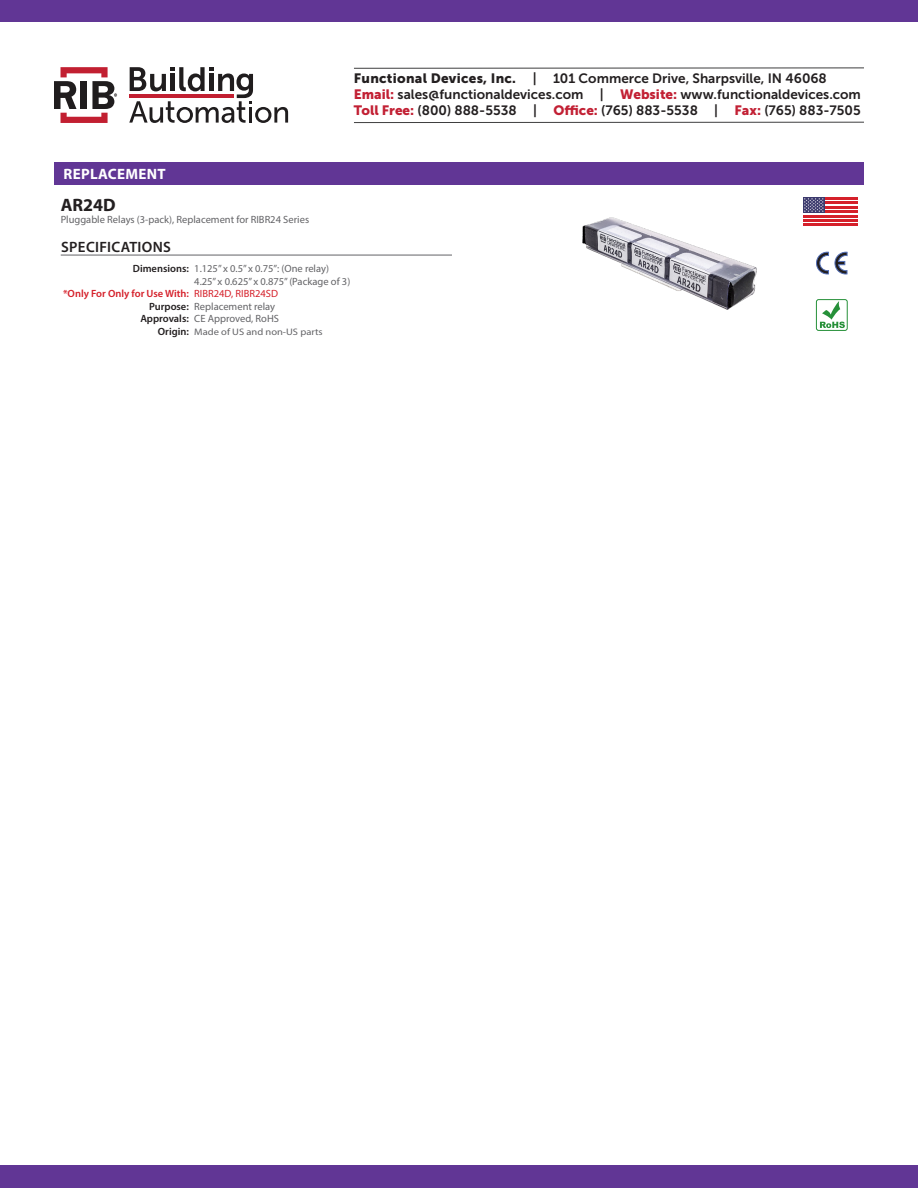
<style>
.page{position:relative;width:918px;height:1188px;background:#fff}
.page>*{position:absolute;margin:0;border:0;box-sizing:border-box;transform-origin:0 0}
.t1{font:700 18px "Myriad Pro";color:#231f20}
.t2{font:600 15px "Myriad Pro";letter-spacing:.02em;color:#231f20}
.t3{font:700 15px "Myriad Pro";letter-spacing:.02em;color:#fff}
.t4{font:13.5px/15.8px "Museo Sans 700";color:#231f20}
.t5{font:10.5px "Myriad Pro";color:#636366}
.t6{font:600 10.5px "Myriad Pro";color:#231f20}
.t7{font:600 10.5px "Myriad Pro";color:#d5202a}
.t8{font:10.5px "Myriad Pro";color:#d5202a}
.t9{font:9.45px "Myriad Pro";color:#636366;scale:1.11 1}
.s1{font-family:"Museo Sans 900"}
.s2{font-family:"Museo Sans 900";color:#c22034}
</style>
<div class="page">
<svg style="left:54px;top:67px;width:63px;height:56px"></svg>
<svg style="left:129px;top:67px;width:159px;height:56px"></svg>
<hr style="left:354px;top:122px;width:510px;height:1px;background:#3e3e3f">
<hr style="left:354px;top:68px;width:510px;height:1px;background:#3e3e3f">
<div style="left:0;top:1165px;width:918px;height:23px;background:#613695"></div>
<div style="left:0;top:0;width:918px;height:22px;background:#613695"></div>
<hr style="left:61px;top:255px;width:391px;height:1px;background:#636366">
<img style="left:582px;top:217px;width:175px;height:93px">
<div style="left:54px;top:162px;width:810px;height:22px;background:#613695"></div>
<svg style="left:803px;top:201px;width:54px;height:23px"></svg>
<hr style="left:803px;top:197px;width:54px;height:3px;background:#d5202a">
<hr style="left:803px;top:202px;width:54px;height:2px;background:#d5202a">
<hr style="left:803px;top:206px;width:54px;height:2px;background:#d5202a">
<hr style="left:803px;top:211px;width:54px;height:2px;background:#d5202a">
<hr style="left:803px;top:215px;width:54px;height:2px;background:#d5202a">
<hr style="left:803px;top:219px;width:54px;height:3px;background:#d5202a">
<hr style="left:803px;top:224px;width:54px;height:2px;background:#d5202a">
<div style="left:803px;top:197px;width:22px;height:16px;background:#3c3a6e"></div>
<svg style="left:804px;top:198px;width:20px;height:14px"></svg>
<svg style="left:835px;top:252px;width:12px;height:22px"></svg>
<svg style="left:816px;top:252px;width:13px;height:22px"></svg>
<svg style="left:820px;top:301px;width:25px;height:27px"></svg>
<div style="left:816px;top:299px;width:32px;height:32px;border:1px solid #269039;border-radius:2px"></div>
<p class="t3" style="left:64px;top:164px;width:104px">REPLACEMENT</p>
<p class="t1" style="left:61px;top:193px;width:56px">AR24D</p>
<p class="t5" style="left:61px;top:213px;width:250px">Pluggable Relays (3-pack), Replacement for RIBR24 Series</p>
<p class="t2" style="left:61px;top:237px;width:111px">SPECIFICATIONS</p>
<p class="t4" style="left:354px;top:71px;width:509px"><span class="s1">Functional Devices, Inc.</span> | 101 Commerce Drive, Sharpsville, IN 46068<br><span class="s2">Email:</span> sales@functionaldevices.com | <span class="s2">Website:</span> www.functionaldevices.com<br><span class="s2">Toll Free:</span> (800) 888-5538 | <span class="s2">Office:</span> (765) 883-5538 | <span class="s2">Fax:</span> (765) 883-7505</p>
<p class="t5" style="left:194px;top:262px;width:136px">1.125” x 0.5” x 0.75”: (One relay)</p>
<p class="t5" style="left:194px;top:275px;width:158px">4.25” x 0.625” x 0.875” (Package of 3)</p>
<p class="t8" style="left:194px;top:287px;width:85px">RIBR24D, RIBR24SD</p>
<p class="t5" style="left:194px;top:300px;width:82px">Replacement relay</p>
<p class="t5" style="left:194px;top:312px;width:86px">CE Approved, RoHS</p>
<p class="t9" style="left:194px;top:326px;width:117px">Made of US and non-US parts</p>
<p class="t6" style="left:133px;top:262px;width:58px">Dimensions:</p>
<p class="t7" style="left:63px;top:287px;width:127px">*Only For Only for Use With:</p>
<p class="t6" style="left:149px;top:300px;width:41px">Purpose:</p>
<p class="t6" style="left:140px;top:312px;width:50px">Approvals:</p>
<p class="t6" style="left:158px;top:325px;width:32px">Origin:</p>
</div>
